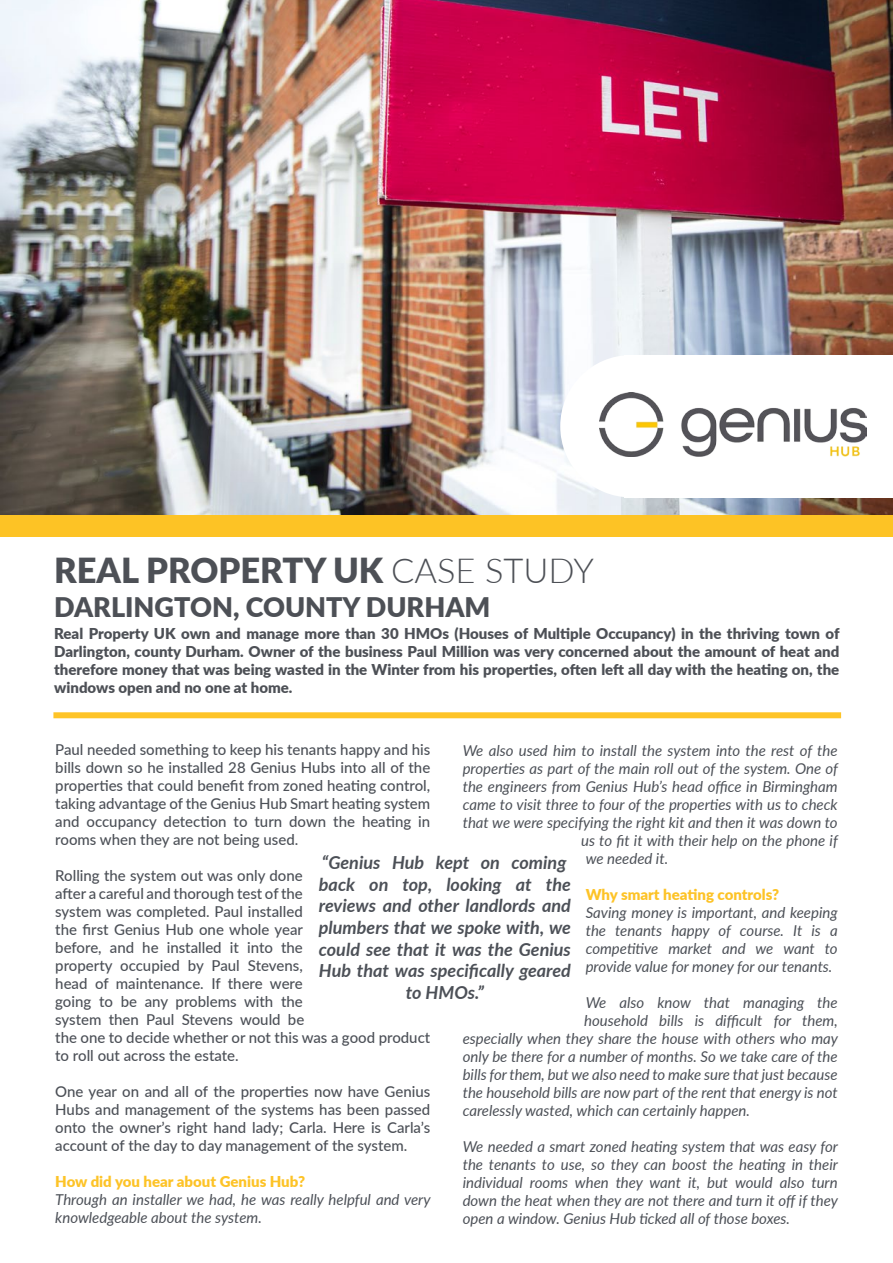
<style>
.page{position:relative;width:893px;height:1263px;background:#fff}
.page>*{position:absolute;margin:0;border:0;box-sizing:border-box;transform-origin:0 0}
.t1{font:900 34.5px "Lato";color:#4d5056}
.t2{font:900 27px "Lato";color:#4d5056}
.t3{font:italic 700 18px/21.6px "Lato";color:#4c5057;text-align:center}
.t4{font:italic 15px/18px "Lato";color:#4c5057;text-align:justify}
.t5{font:500 15px/18px "Lato";color:#4c5057;text-align:justify}
.t6{font:900 15px/18px "Lato";color:#4d5056;text-align:justify}
.t7{font:900 15px "Lato";color:#fdc327}
.s1{font-weight:300}
</style>
<div class="page">
<img style="left:0;top:0;width:893px;height:515px">
<div style="left:0;top:515px;width:893px;height:21px;background:#fdc325"></div>
<div style="left:625px;top:355px;width:268px;height:142px;background:#fff"></div>
<div style="left:560px;top:355px;width:142px;height:142px;background:#fff;border-radius:50%"></div>
<div style="left:53px;top:712px;width:788px;height:6px;background:#fec427"></div>
<img style="left:600px;top:392px;width:266px;height:65px">
<p class="t1" style="left:54px;top:545px;width:541px">REAL PROPERTY UK <span class="s1">CASE STUDY</span></p>
<p class="t2" style="left:54px;top:587px;width:438px">DARLINGTON, COUNTY DURHAM</p>
<p class="t6" style="left:54px;top:624px;width:787px">Real Property UK own and manage more than 30 HMOs (Houses of Multiple Occupancy) in the thriving town of Darlington, county Durham. Owner of the business Paul Million was very concerned about the amount of heat and therefore money that was being wasted in the Winter from his properties, often left all day with the heating on, the windows open and no one at home.</p>
<p class="t5" style="left:55px;top:740px;width:377px">Paul needed something to keep his tenants happy and his bills down so he installed 28 Genius Hubs into all of the properties that could benefit from zoned heating control, taking advantage of the Genius Hub Smart heating system and occupancy detection to turn down the heating in rooms when they are not being used.</p>
<p class="t5" style="left:55px;top:866px;width:376px;text-align:left">Rolling the system out was only done<br>after a careful and thorough test of the<br>system was completed. Paul installed<br>the first Genius Hub one whole year<br>before, and he installed it into the<br>property occupied by Paul Stevens,<br>head of maintenance. If there were<br>going to be any problems with the<br>system then Paul Stevens would be<br>the one to decide whether or not this was a good product to roll out across the estate.</p>
<p class="t5" style="left:55px;top:1082px;width:376px">One year on and all of the properties now have Genius Hubs and management of the systems has been passed onto the owner’s right hand lady; Carla. Here is Carla’s account of the day to day management of the system.</p>
<p class="t7" style="left:55px;top:1170px;width:251px">How did you hear about Genius Hub?</p>
<p class="t4" style="left:55px;top:1190px;width:377px">Through an installer we had, he was really helpful and very knowledgeable about the system.</p>
<p class="t4" style="left:463px;top:741px;width:376px">We also used him to install the system into the rest of the</p>
<p class="t4" style="left:463px;top:759px;width:377px">properties as part of the main roll out of the system. One of</p>
<p class="t4" style="left:463px;top:777px;width:376px">the engineers from Genius Hub’s head office in Birmingham</p>
<p class="t4" style="left:463px;top:795px;width:376px">came to visit three to four of the properties with us to check</p>
<p class="t4" style="left:463px;top:813px;width:376px">that we were specifying the right kit and then it was down to</p>
<p class="t4" style="left:581px;top:831px;width:258px">us to fit it with their help on the phone if</p>
<p class="t4" style="left:586px;top:849px;width:84px">we needed it.</p>
<p class="t7" style="left:586px;top:883px;width:195px">Why smart heating controls?</p>
<p class="t4" style="left:586px;top:903px;width:254px">Saving money is important, and keeping the tenants happy of course. It is a competitive market and we want to provide value for money for our tenants.</p>
<p class="t4" style="left:586px;top:993px;width:253px">We also know that managing the</p>
<p class="t4" style="left:584px;top:1011px;width:255px">household bills is difficult for them,</p>
<p class="t4" style="left:463px;top:1029px;width:377px">especially when they share the house with others who may</p>
<p class="t4" style="left:463px;top:1047px;width:376px">only be there for a number of months. So we take care of the</p>
<p class="t4" style="left:463px;top:1065px;width:376px">bills for them, but we also need to make sure that just because</p>
<p class="t4" style="left:463px;top:1083px;width:376px">the household bills are now part of the rent that energy is not</p>
<p class="t4" style="left:463px;top:1101px;width:289px">carelessly wasted, which can certainly happen.</p>
<p class="t4" style="left:463px;top:1137px;width:377px">We needed a smart zoned heating system that was easy for the tenants to use, so they can boost the heating in their individual rooms when they want it, but would also turn down the heat when they are not there and turn it off if they open a window. Genius Hub ticked all of those boxes.</p>
<p class="t3" style="left:319px;top:851px;width:253px">“Genius Hub kept on coming back on top, looking at the reviews and other landlords and plumbers that we spoke with, we could see that it was the Genius<br>Hub that was specifically geared to HMOs.”</p>
</div>
